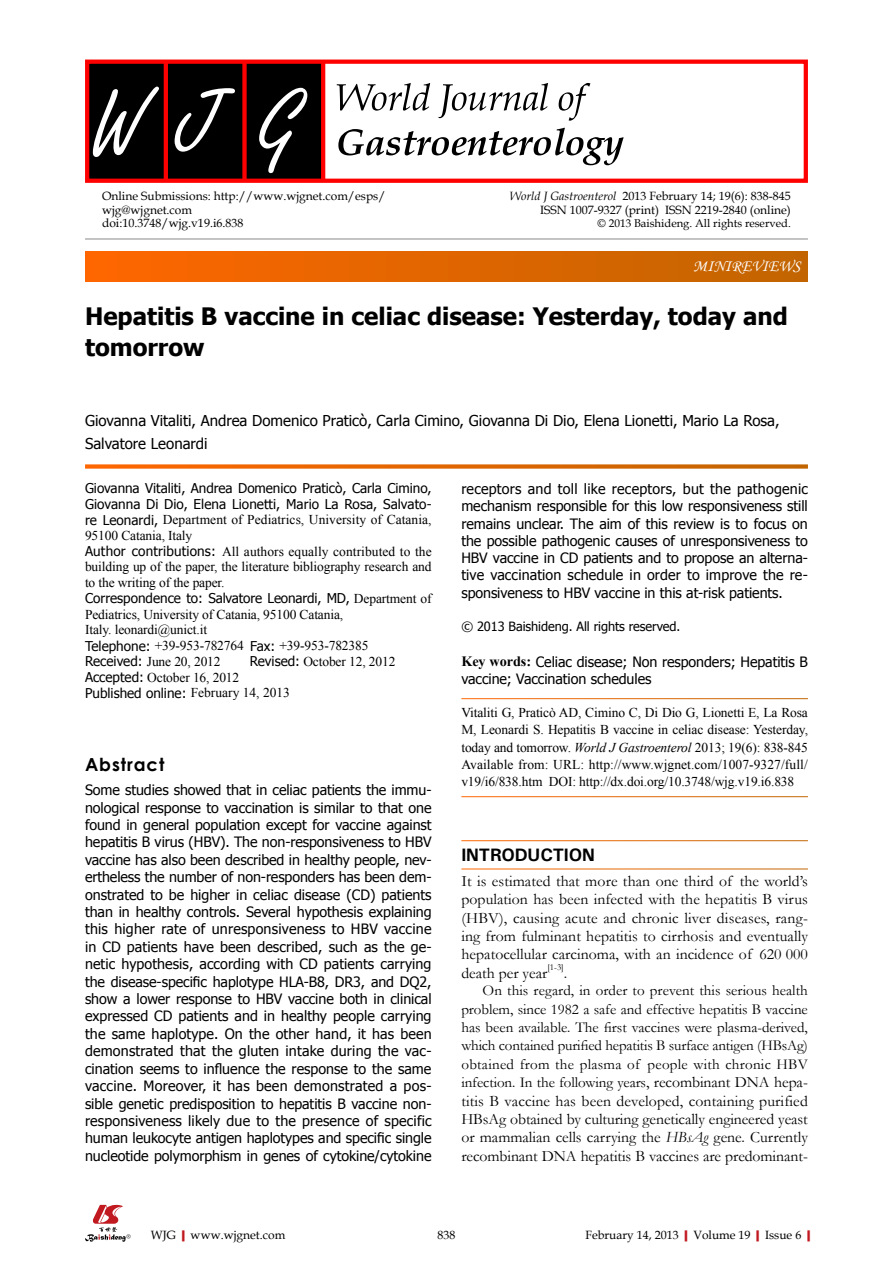
<style>
.page{position:relative;width:893px;height:1263px;background:#fff}
.page>*{position:absolute;margin:0;border:0;box-sizing:border-box;transform-origin:0 0}
.t1{font:700 24px/31.5px "Tahoma";color:#000}
.t2{font:700 18px "Univers";letter-spacing:-.01em;color:#000}
.t3{font:700 18px "Century Gothic";letter-spacing:.05em;color:#000}
.t4{font:16.5px "Monotype Corsiva";color:#fff}
.t5{font:15.75px/18.3px "Garamond";color:#000;text-align:justify}
.t6{font:15px/18.3px "Garamond";letter-spacing:-.005em;color:#000;text-align:justify}
.t7{font:15px/22.5px "Tahoma";color:#000}
.t8{font:14.25px/17.4px "Tahoma";letter-spacing:-.005em;color:#000;text-align:justify}
.t9{font:13.5px/15.8px "Times New Roman";letter-spacing:-.01em;color:#000}
.t10{font:13.5px/15.8px "Tahoma";letter-spacing:-.005em;color:#000}
.t11{font:12.75px "Tahoma";letter-spacing:-.005em;color:#000}
.t12{font:12px/13.5px "Book Antiqua";color:#000}
.t13{font:11.25px "Book Antiqua";color:#000}
.t14{font:9.15px "Garamond";color:#000}
.s1{font-style:italic}
.s2{font-family:"Tahoma"}
.s3{font-family:"Times New Roman"}
.s4{font-family:"Times New Roman";font-weight:700}
.s5{font-size:15.75px}
.s6{font-weight:700;color:#c01920}
</style>
<div class="page">
<div style="left:85px;top:252px;width:723px;height:29px;background:linear-gradient(to right,#f60,#c16500)"></div>
<svg style="left:85px;top:464px;width:723px;height:5px;background:#e47c26"></svg>
<hr style="left:85px;top:239px;width:723px;height:1px;background:#898989">
<div style="left:87px;top:61px;width:236px;height:121px;background:#000"></div>
<hr style="left:164px;top:61px;width:4px;height:121px;background:#f00">
<div style="left:242px;top:61px;width:5px;height:121px;background:#f00"></div>
<hr style="left:321px;top:61px;width:4px;height:121px;background:#f00">
<div style="left:85px;top:60px;width:723px;height:123px;border:4px solid #f00"></div>
<svg style="left:259px;top:88px;width:48px;height:85px"></svg>
<svg style="left:175px;top:88px;width:60px;height:64px"></svg>
<svg style="left:93px;top:87px;width:66px;height:70px"></svg>
<svg style="left:337px;top:83px;width:253px;height:38px"></svg>
<svg style="left:338px;top:128px;width:286px;height:37px"></svg>
<svg style="left:85px;top:1205px;width:46px;height:37px"></svg>
<p class="t12" style="left:102px;top:189px;width:285px">Online Submissions: http://www.wjgnet.com/esps/ wjg@wjgnet.com<br>doi:10.3748/wjg.v19.i6.838</p>
<p class="t12" style="left:510px;top:189px;width:283px;text-align:right"><span class="s1">World J Gastroenterol</span> 2013 February 14; 19(6): 838-845<br>ISSN 1007-9327 (print) ISSN 2219-2840 (online)</p>
<p class="t13" style="left:598px;top:215px;width:195px">© 2013 Baishideng. All rights reserved.</p>
<p class="t4" style="left:693px;top:256px;width:109px">MINIREVIEWS</p>
<h1 class="t1" style="left:85px;top:298px;width:704px">Hepatitis B vaccine in celiac disease: Yesterday, today and tomorrow</h1>
<p class="t7" style="left:85px;top:409px;width:696px">Giovanna Vitaliti, Andrea Domenico Praticò, Carla Cimino, Giovanna Di Dio, Elena Lionetti, Mario La Rosa,<br>Salvatore Leonardi</p>
<p class="t10" style="left:85px;top:480px;width:348px">Giovanna Vitaliti, Andrea Domenico Praticò, Carla Cimino,<br>Giovanna Di Dio, Elena Lionetti, Mario La Rosa, Salvato-</p>
<p class="t9" style="left:85px;top:511px;width:348px"><span class="s2">re Leonardi,</span> Department of Pediatrics, University of Catania, 95100 Catania, Italy<br><span class="s2">Author contributions:</span> All authors equally contributed to the building up of the paper, the literature bibliography research and to the writing of the paper.</p>
<p class="t10" style="left:85px;top:590px;width:348px">Correspondence to: Salvatore Leonardi, MD, <span class="s3">Department of</span></p>
<p class="t9" style="left:85px;top:606px;width:285px">Pediatrics, University of Catania, 95100 Catania, Italy. leonardi@unict.it<br><span class="s2">Telephone:</span> +39-953-782764 <span class="s2">Fax:</span> +39-953-782385<br><span class="s2">Received:</span> June 20, 2012</p>
<p class="t9" style="left:250px;top:653px;width:147px"><span class="s2">Revised:</span> October 12, 2012</p>
<p class="t9" style="left:85px;top:669px;width:156px"><span class="s2">Accepted:</span> October 16, 2012</p>
<p class="t10" style="left:85px;top:684px;width:206px">Published online: <span class="s3">February 14, 2013</span></p>
<p class="t3" style="left:85px;top:751px;width:81px">Abstract</p>
<p class="t8" style="left:85px;top:781px;width:348px">Some studies showed that in celiac patients the immu&shy;nological response to vaccination is similar to that one found in general population except for vaccine against hepatitis B virus (HBV). The non-responsiveness to HBV vaccine has also been described in healthy people, nev&shy;ertheless the number of non-responders has been dem&shy;onstrated to be higher in celiac disease (CD) patients than in healthy controls. Several hypothesis explaining this higher rate of unresponsiveness to HBV vaccine in CD patients have been described, such as the ge&shy;netic hypothesis, according with CD patients carrying the disease-specific haplotype HLA-B8, DR3, and DQ2, show a lower response to HBV vaccine both in clinical expressed CD patients and in healthy people carrying the same haplotype. On the other hand, it has been demonstrated that the gluten intake during the vac&shy;cination seems to influence the response to the same vaccine. Moreover, it has been demonstrated a pos&shy;sible genetic predisposition to hepatitis B vaccine non&shy;responsiveness likely due to the presence of specific human leukocyte antigen haplotypes and specific single nucleotide polymorphism in genes of cytokine/cytokine</p>
<p class="t8" style="left:461px;top:479px;width:348px">receptors and toll like receptors, but the pathogenic mechanism responsible for this low responsiveness still remains unclear. The aim of this review is to focus on the possible pathogenic causes of unresponsiveness to HBV vaccine in CD patients and to propose an alterna&shy;tive vaccination schedule in order to improve the re&shy;sponsiveness to HBV vaccine in this at-risk patients.</p>
<p class="t11" style="left:461px;top:617px;width:221px">© 2013 Baishideng. All rights reserved.</p>
<p class="t8" style="left:461px;top:652px;width:348px"><span class="s4">Key words:</span> Celiac disease; Non responders; Hepatitis B vaccine; Vaccination schedules</p>
<p class="t9" style="left:461px;top:704px;width:348px;line-height:17.2px;text-align:justify">Vitaliti G, Praticò AD, Cimino C, Di Dio G, Lionetti E, La Rosa M, Leonardi S. Hepatitis B vaccine in celiac disease: Yesterday, today and tomorrow. <span class="s1">World J Gastroenterol</span> 2013; 19(6): 838-845<br>Available from: URL: http://www.wjgnet.com/1007-9327/full/ v19/i6/838.htm DOI: http://dx.doi.org/10.3748/wjg.v19.i6.838</p>
<p class="t2" style="left:461px;top:844px;width:135px">INTRODUCTION</p>
<p class="t5" style="left:461px;top:871px;width:348px">It is estimated that more than one third of the world’s population has been infected with the hepatitis B virus (HBV), causing acute and chronic liver diseases, rang&shy;ing from fulminant hepatitis to cirrhosis and eventually hepatocellular carcinoma, with an incidence of 620 000 death per year</p>
<p class="t14" style="left:547px;top:961px;width:18px">[1-3]</p>
<p class="t5" style="left:564px;top:963px;width:5px">.</p>
<p class="t6" style="left:461px;top:981px;width:348px;text-indent:21px">On this regard, in order to prevent this serious health problem, since 1982 a safe and effective hepatitis B vaccine has been available. The first vaccines were plasma-derived, which contained purified hepatitis B surface antigen (HBsAg) obtained from the plasma of people with chronic HBV infection. In the following years<span class="s5">, recombinant DNA hepa-</span></p>
<p class="t5" style="left:461px;top:1091px;width:348px">titis B vaccine has been developed, containing purified HBsAg obtained by culturing genetically engineered yeast or mammalian cells carrying the <span class="s1">HBsAg</span> gene. Currently recombinant DNA hepatitis B vaccines are predominant-</p>
<p class="t12" style="left:151px;top:1227px;width:136px">WJG<span class="s6">|</span>www.wjgnet.com</p>
<p class="t12" style="left:437px;top:1227px;width:19px">838</p>
<p class="t12" style="left:585px;top:1227px;width:232px">February 14, 2013<span class="s6">|</span>Volume 19<span class="s6">|</span>Issue 6<span class="s6">|</span></p>
</div>
